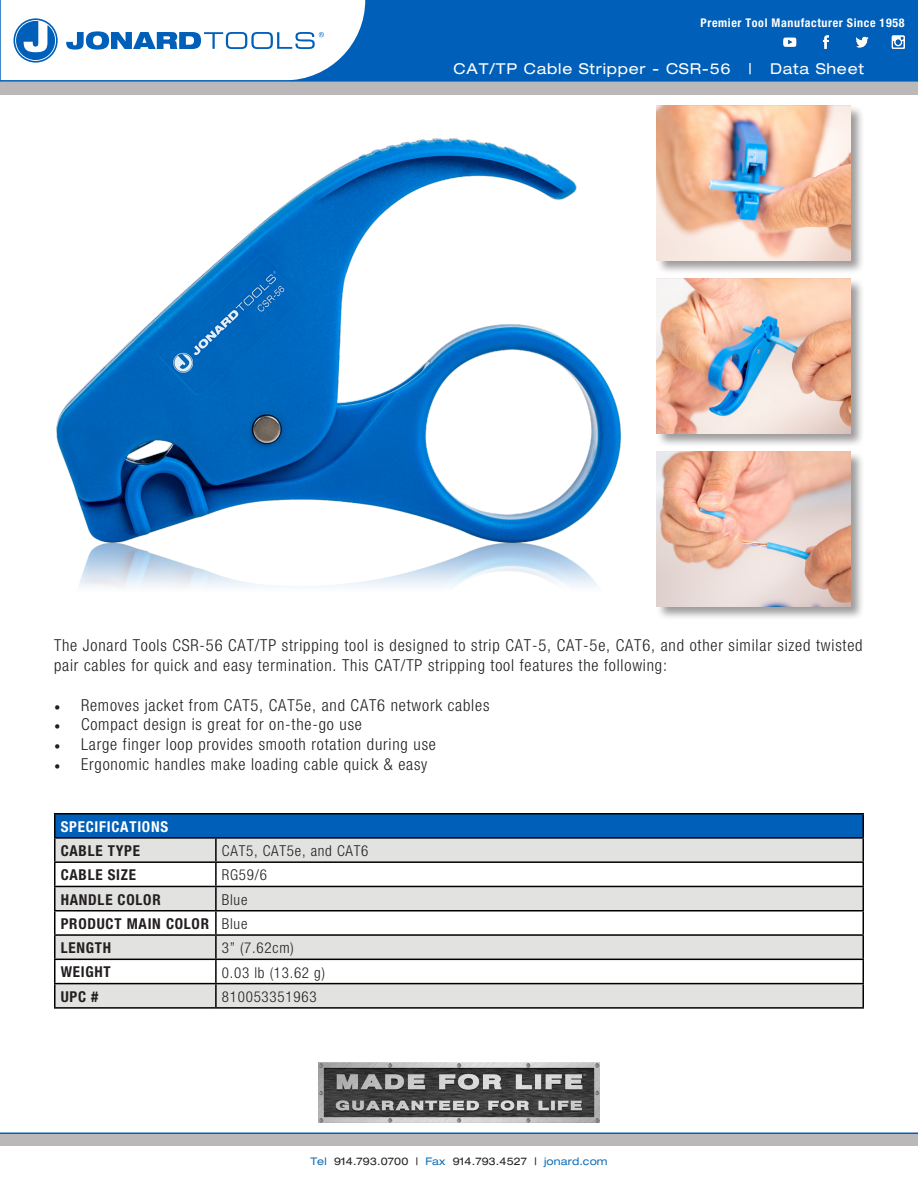
<style>
.page{position:relative;width:918px;height:1188px;background:#fff}
.page>*{position:absolute;margin:0;border:0;box-sizing:border-box;transform-origin:0 0}
.t1{font:300 condensed 16.5px/19.8px "Helvetica Neue";letter-spacing:.05em;color:#231f20}
.t2{font:300 condensed 15px "Helvetica Neue";letter-spacing:.05em;color:#231f20}
.t3{font:700 condensed 15px "Helvetica Neue";letter-spacing:.05em;color:#231f20}
.t4{font:expanded 15px "Helvetica Neue";letter-spacing:.05em;color:#fff}
.t5{font:700 condensed 15px "Helvetica Neue";letter-spacing:.05em;color:#fff}
.t6{font:700 condensed 12px "Helvetica Neue";letter-spacing:.05em;color:#fff}
.t7{font:expanded 10.5px "Helvetica Neue";letter-spacing:.01em;color:#231f20}
.s1{font-family:"Minion Pro";font-weight:400;font-stretch:normal}
.s2{color:#0e6eb8}
</style>
<div class="page">
<div style="left:1px;top:0;width:917px;height:81px;background:#005fb9"></div>
<div style="left:0;top:82px;width:918px;height:12px;background:#bbb8b9"></div>
<div style="left:0;top:1134px;width:918px;height:12px;background:#bbb8b9"></div>
<img style="left:319px;top:1062px;width:280px;height:60px">
<hr style="left:0;top:1132px;width:918px;height:2px;background:#005fb9">
<svg style="left:1px;top:0;width:364px;height:80px;background:#d9e7f4"></svg>
<hr style="left:0;top:80px;width:918px;height:2px;background:#005fb9">
<img style="left:783px;top:35px;width:122px;height:14px">
<div style="left:55px;top:814px;width:808px;height:24px;background:#005fb9"></div>
<svg style="left:56px;top:839px;width:806px;height:168px;fill:#e2e2e1"></svg>
<hr style="left:54px;top:839px;width:2px;height:22px;background:#000">
<hr style="left:54px;top:861px;width:162px;height:2px;background:#000">
<hr style="left:54px;top:863px;width:2px;height:23px;background:#000">
<hr style="left:54px;top:886px;width:162px;height:1px;background:#000">
<hr style="left:54px;top:887px;width:2px;height:23px;background:#000">
<hr style="left:54px;top:910px;width:162px;height:2px;background:#000">
<hr style="left:54px;top:912px;width:2px;height:22px;background:#000">
<hr style="left:54px;top:934px;width:162px;height:2px;background:#000">
<hr style="left:54px;top:936px;width:2px;height:23px;background:#000">
<hr style="left:54px;top:959px;width:162px;height:1px;background:#000">
<hr style="left:54px;top:960px;width:2px;height:23px;background:#000">
<hr style="left:54px;top:983px;width:162px;height:1px;background:#000">
<hr style="left:54px;top:984px;width:2px;height:23px;background:#000">
<hr style="left:54px;top:1007px;width:162px;height:2px;background:#000">
<hr style="left:215px;top:839px;width:2px;height:22px;background:#000">
<hr style="left:862px;top:839px;width:2px;height:22px;background:#000">
<hr style="left:216px;top:861px;width:648px;height:2px;background:#000">
<hr style="left:215px;top:863px;width:2px;height:23px;background:#000">
<hr style="left:862px;top:863px;width:2px;height:23px;background:#000">
<hr style="left:216px;top:886px;width:648px;height:1px;background:#000">
<hr style="left:215px;top:887px;width:2px;height:23px;background:#000">
<hr style="left:862px;top:887px;width:2px;height:23px;background:#000">
<hr style="left:216px;top:910px;width:648px;height:2px;background:#000">
<hr style="left:215px;top:912px;width:2px;height:22px;background:#000">
<hr style="left:862px;top:912px;width:2px;height:22px;background:#000">
<hr style="left:216px;top:934px;width:648px;height:2px;background:#000">
<hr style="left:215px;top:936px;width:2px;height:23px;background:#000">
<hr style="left:862px;top:936px;width:2px;height:23px;background:#000">
<hr style="left:216px;top:959px;width:648px;height:1px;background:#000">
<hr style="left:215px;top:960px;width:2px;height:23px;background:#000">
<hr style="left:862px;top:960px;width:2px;height:23px;background:#000">
<hr style="left:216px;top:983px;width:648px;height:1px;background:#000">
<hr style="left:215px;top:984px;width:2px;height:23px;background:#000">
<hr style="left:862px;top:984px;width:2px;height:23px;background:#000">
<hr style="left:216px;top:1007px;width:648px;height:2px;background:#000">
<hr style="left:54px;top:813px;width:162px;height:1px;background:#000">
<hr style="left:54px;top:815px;width:2px;height:22px;background:#000">
<hr style="left:216px;top:813px;width:648px;height:1px;background:#000">
<hr style="left:862px;top:815px;width:2px;height:22px;background:#000">
<hr style="left:54px;top:837px;width:162px;height:2px;background:#000">
<hr style="left:216px;top:837px;width:648px;height:2px;background:#000">
<img style="left:56px;top:138px;width:565px;height:449px">
<div style="left:656px;top:451px;width:208px;height:169px;background:#231f20;opacity:.45"></div>
<img style="left:657px;top:452px;width:193px;height:154px">
<div style="left:656px;top:278px;width:208px;height:169px;background:#231f20;opacity:.45"></div>
<img style="left:657px;top:279px;width:193px;height:154px">
<div style="left:656px;top:105px;width:208px;height:169px;background:#231f20;opacity:.45"></div>
<img style="left:657px;top:106px;width:193px;height:154px">
<p class="t6" style="left:701px;top:15px;width:205px">Premier Tool Manufacturer Since 1958</p>
<p class="t4" style="left:454px;top:60px;width:412px">CAT/TP Cable Stripper - CSR-56 | Data Sheet</p>
<p class="t1" style="left:54px;top:635px;width:810px">The Jonard Tools CSR-56 CAT/TP stripping tool is designed to strip CAT-5, CAT-5e, CAT6, and other similar sized twisted pair cables for quick and easy termination. This CAT/TP stripping tool features the following:</p>
<p class="t1" style="left:54px;top:695px;width:437px"><span class="s1">•</span> Removes jacket from CAT5, CAT5e, and CAT6 network cables</p>
<p class="t1" style="left:54px;top:714px;width:309px"><span class="s1">•</span> Compact design is great for on-the-go use</p>
<p class="t1" style="left:54px;top:734px;width:383px"><span class="s1">•</span> Large finger loop provides smooth rotation during use</p>
<p class="t1" style="left:54px;top:754px;width:375px"><span class="s1">•</span> Ergonomic handles make loading cable quick &amp; easy</p>
<p class="t5" style="left:61px;top:817px;width:109px">SPECIFICATIONS</p>
<p class="t3" style="left:61px;top:842px;width:81px">CABLE TYPE</p>
<p class="t2" style="left:222px;top:842px;width:148px">CAT5, CAT5e, and CAT6</p>
<p class="t3" style="left:61px;top:866px;width:77px">CABLE SIZE</p>
<p class="t2" style="left:222px;top:867px;width:47px">RG59/6</p>
<p class="t3" style="left:61px;top:890px;width:101px">HANDLE COLOR</p>
<p class="t2" style="left:222px;top:891px;width:27px">Blue</p>
<p class="t3" style="left:61px;top:914px;width:150px">PRODUCT MAIN COLOR</p>
<p class="t2" style="left:222px;top:915px;width:27px">Blue</p>
<p class="t3" style="left:61px;top:939px;width:52px">LENGTH</p>
<p class="t2" style="left:222px;top:939px;width:73px">3” (7.62cm)</p>
<p class="t3" style="left:61px;top:963px;width:52px">WEIGHT</p>
<p class="t2" style="left:222px;top:964px;width:105px">0.03 lb (13.62 g)</p>
<p class="t3" style="left:61px;top:987px;width:39px">UPC #</p>
<p class="t2" style="left:222px;top:988px;width:96px">810053351963</p>
<p class="t7" style="left:310px;top:1155px;width:299px"><span class="s2">Tel</span> 914.793.0700 | <span class="s2">Fax</span> 914.793.4527 | <span class="s2">jonard.com</span></p>
</div>
